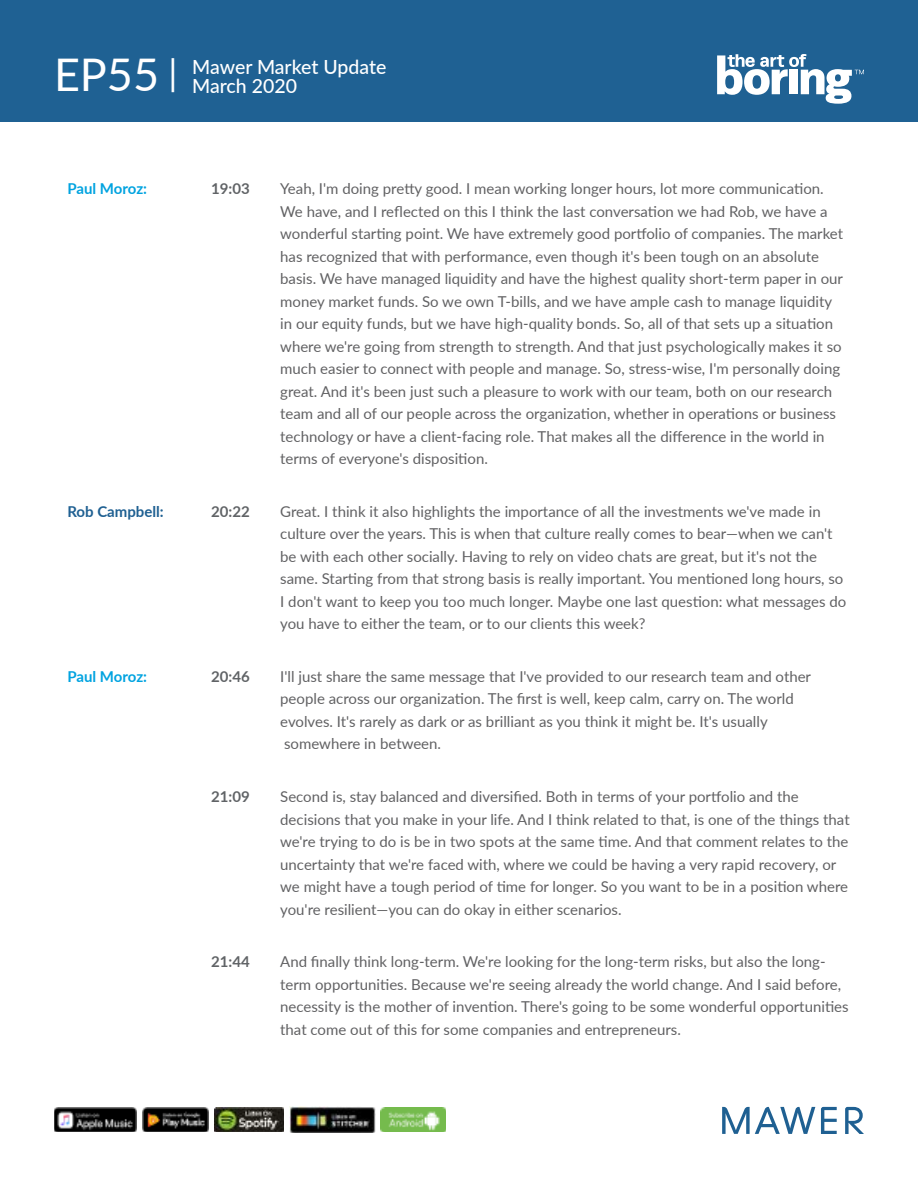
<style>
.page{position:relative;width:918px;height:1188px;background:#fff}
.page>*{position:absolute;margin:0;border:0;box-sizing:border-box;transform-origin:0 0}
.t1{font:500 19.5px/19.5px "Lato";letter-spacing:-.005em;color:#fff}
.t2{font:15px/22.5px "Lato";color:#616163}
.t3{font:700 15px "Lato";color:#606366}
.t4{font:700 15px "Lato";letter-spacing:-.01em;color:#00a3e0}
.t5{font:700 15px "Lato";color:#1f6092}
.s1{font-weight:400;font-size:45px}
.s2{font-weight:400;font-size:36px}
</style>
<div class="page">
<div style="left:0;top:0;width:918px;height:122px;background:#1f6193"></div>
<svg style="left:717px;top:54px;width:147px;height:50px"></svg>
<svg style="left:845px;top:1107px;width:19px;height:27px"></svg>
<svg style="left:821px;top:1107px;width:16px;height:27px"></svg>
<svg style="left:722px;top:1107px;width:93px;height:27px"></svg>
<img style="left:381px;top:1108px;width:64px;height:24px">
<img style="left:54px;top:1108px;width:82px;height:24px">
<img style="left:143px;top:1108px;width:65px;height:24px">
<img style="left:215px;top:1108px;width:68px;height:24px">
<img style="left:290px;top:1107px;width:85px;height:25px">
<h1 class="t1" style="left:192px;top:56px;width:196px;text-indent:-138px"><span class="s1">EP55</span> <span class="s2">|</span> Mawer Market Update<br>March 2020</h1>
<p class="t4" style="left:68px;top:178px;width:81px">Paul Moroz:</p>
<p class="t3" style="left:211px;top:178px;width:40px">19:03</p>
<p class="t2" style="left:280px;top:177px;width:564px">Yeah, I'm doing pretty good. I mean working longer hours, lot more communication.<br>We have, and I reflected on this I think the last conversation we had Rob, we have a wonderful starting point. We have extremely good portfolio of companies. The market has recognized that with performance, even though it's been tough on an absolute basis. We have managed liquidity and have the highest quality short-term paper in our money market funds. So we own T-bills, and we have ample cash to manage liquidity in our equity funds, but we have high-quality bonds. So, all of that sets up a situation where we're going from strength to strength. And that just psychologically makes it so much easier to connect with people and manage. So, stress-wise, I'm personally doing great. And it's been just such a pleasure to work with our team, both on our research team and all of our people across the organization, whether in operations or business technology or have a client-facing role. That makes all the difference in the world in terms of everyone's disposition.</p>
<p class="t5" style="left:68px;top:500px;width:98px">Rob Campbell:</p>
<p class="t3" style="left:211px;top:500px;width:40px">20:22</p>
<p class="t2" style="left:280px;top:500px;width:568px">Great. I think it also highlights the importance of all the investments we've made in culture over the years. This is when that culture really comes to bear—when we can't be with each other socially. Having to rely on video chats are great, but it's not the same. Starting from that strong basis is really important. You mentioned long hours, so I don't want to keep you too much longer. Maybe one last question: what messages do you have to either the team, or to our clients this week?</p>
<p class="t4" style="left:68px;top:665px;width:81px">Paul Moroz:</p>
<p class="t3" style="left:211px;top:665px;width:40px">20:46</p>
<p class="t2" style="left:280px;top:665px;width:532px">I'll just share the same message that I've provided to our research team and other people across our organization. The first is well, keep calm, carry on. The world evolves. It's rarely as dark or as brilliant as you think it might be. It's usually somewhere in between.</p>
<p class="t3" style="left:211px;top:786px;width:40px">21:09</p>
<p class="t2" style="left:280px;top:785px;width:571px">Second is, stay balanced and diversified. Both in terms of your portfolio and the decisions that you make in your life. And I think related to that, is one of the things that we're trying to do is be in two spots at the same time. And that comment relates to the uncertainty that we're faced with, where we could be having a very rapid recovery, or we might have a tough period of time for longer. So you want to be in a position where you're resilient—you can do okay in either scenarios.</p>
<p class="t3" style="left:211px;top:951px;width:40px">21:44</p>
<p class="t2" style="left:280px;top:950px;width:570px">And finally think long-term. We're looking for the long-term risks, but also the long&shy;term opportunities. Because we're seeing already the world change. And I said before, necessity is the mother of invention. There's going to be some wonderful opportunities that come out of this for some companies and entrepreneurs.</p>
</div>
